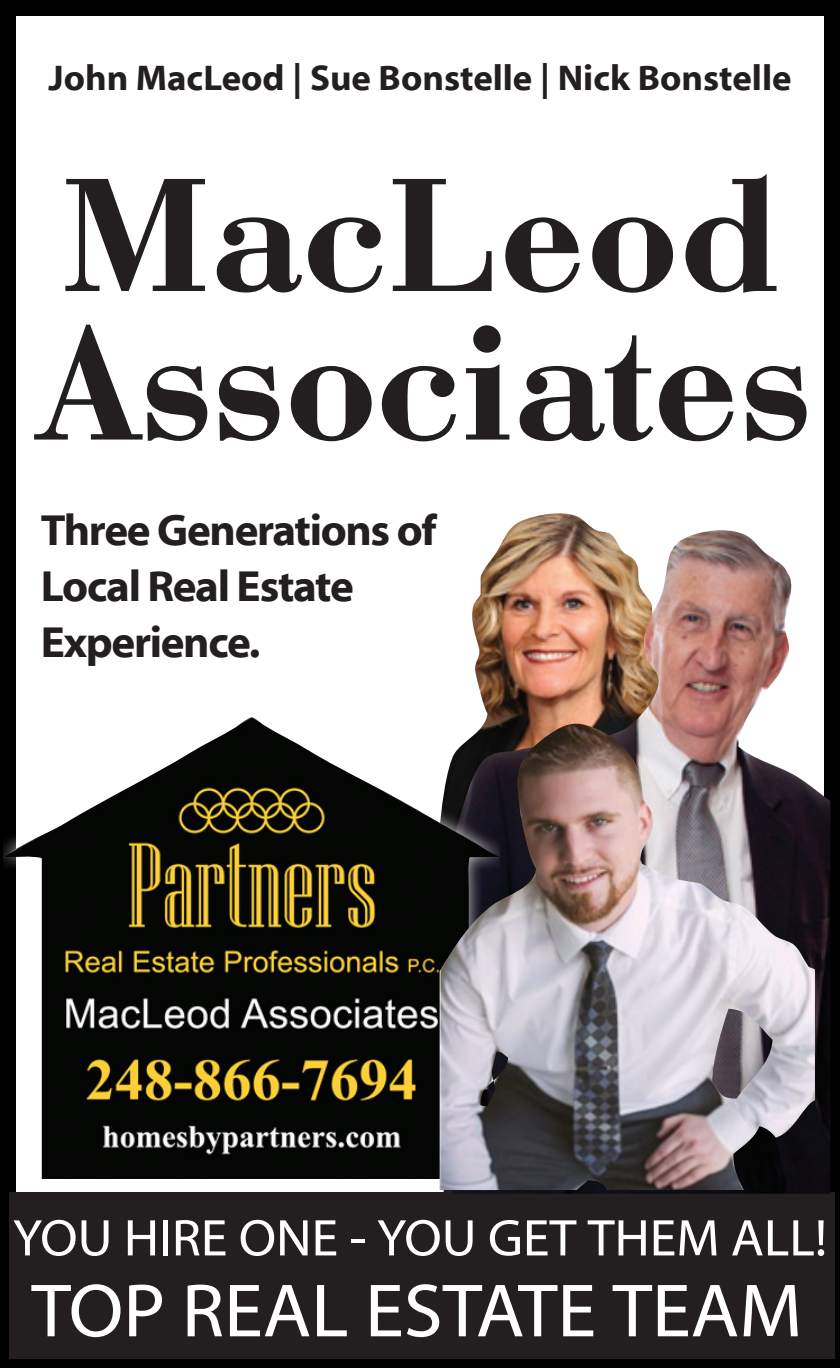
<style>
.page{position:relative;width:840px;height:1368px;background:#fff}
.page>*{position:absolute;margin:0;border:0;box-sizing:border-box;transform-origin:0 0}
.t1{font:168px "Bodoni Bold DTC";color:#231f20}
.t2{font:76px "Myriad Web Pro";color:#fff}
.t3{font:52px "Myriad Web Pro";color:#fff}
.t4{font:700 44px/56px "Myriad Web Pro";letter-spacing:-.03em;color:#231f20}
.t5{font:700 36px "Myriad Web Pro";color:#231f20}
</style>
<div class="page">
<img style="left:509px;top:513px;width:87px;height:17px">
<div style="left:0;top:0;width:840px;height:1368px;border:16px solid #000"></div>
<div style="left:9px;top:1193px;width:825px;height:166px;background:#231f20"></div>
<img style="left:408px;top:530px;width:422px;height:664px">
<img style="left:4px;top:717px;width:495px;height:462px">
<img style="left:440px;top:724px;width:375px;height:466px">
<p class="t5" style="left:48px;top:58px;width:745px">John MacLeod | Sue Bonstelle | Nick Bonstelle</p>
<h1 class="t1" style="left:61px;top:135px;width:722px">MacLeod</h1>
<h1 class="t1" style="left:36px;top:283px;width:777px">Associates</h1>
<p class="t4" style="left:41px;top:503px;width:397px">Three Generations of<br>Local Real Estate<br>Experience.</p>
<p class="t3" style="left:13px;top:1210px;width:816px">YOU HIRE ONE - YOU GET THEM ALL!</p>
<h2 class="t2" style="left:31px;top:1270px;width:772px">TOP REAL ESTATE TEAM</h2>
</div>
